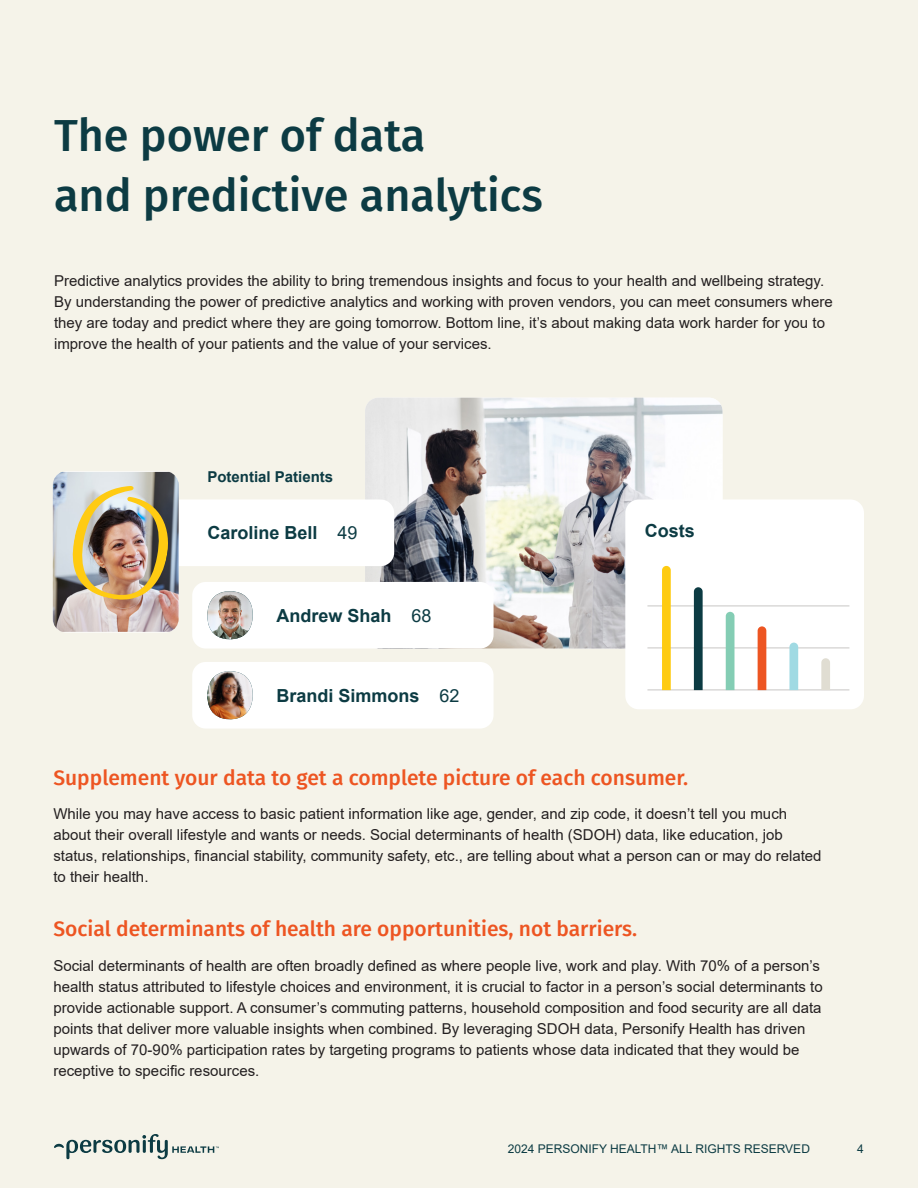
<style>
.page{position:relative;width:918px;height:1188px;background:#f5f3e9}
.page>*{position:absolute;margin:0;border:0;box-sizing:border-box;transform-origin:0 0}
.Heading_2{font:500 45px/60px "Fira Sans";color:#0c3b43}
.Heading_4{font:500 21px "Fira Sans";color:#ed5522}
.Body{font:700 18px "Arial";color:#0c3b43}
.Body-2{font:15px/21px "Arial";color:#231f20}
.Body-3{font:700 15px "Arial";color:#0c3b43}
.t1{font:12px "Arial";color:#0c3b43}
.s1{font-weight:400}
</style>
<div class="page">
<img style="left:365px;top:398px;width:358px;height:251px">
<div style="left:162px;top:500px;width:232px;height:66px;background:#fff;border-radius:14px"></div>
<img style="left:53px;top:472px;width:126px;height:160px">
<img style="left:69px;top:486px;width:103px;height:119px">
<div style="left:192px;top:582px;width:302px;height:67px;background:#fff;border-radius:14px"></div>
<img style="left:207px;top:591px;width:46px;height:49px">
<div style="left:192px;top:662px;width:302px;height:67px;background:#fff;border-radius:14px"></div>
<img style="left:207px;top:671px;width:46px;height:49px">
<div style="left:625px;top:499px;width:239px;height:210px;background:#fff;border-radius:14px"></div>
<hr style="left:647px;top:605px;width:202px;height:2px;background:#dad9d8">
<hr style="left:647px;top:647px;width:202px;height:2px;background:#dad9d8">
<hr style="left:647px;top:689px;width:202px;height:2px;background:#dad9d8">
<svg style="left:662px;top:566px;width:9px;height:124px"></svg>
<svg style="left:694px;top:587px;width:9px;height:103px"></svg>
<svg style="left:726px;top:612px;width:8px;height:78px"></svg>
<svg style="left:758px;top:626px;width:8px;height:64px"></svg>
<svg style="left:789px;top:643px;width:9px;height:47px"></svg>
<svg style="left:821px;top:658px;width:9px;height:31px"></svg>
<svg style="left:54px;top:1134px;width:165px;height:25px"></svg>
<p class="Heading_2" style="left:54px;top:103px;width:490px">The power of data<br>and predictive analytics</p>
<p class="Body-2" style="left:54px;top:270px;width:780px">Predictive analytics provides the ability to bring tremendous insights and focus to your health and wellbeing strategy.<br>By understanding the power of predictive analytics and working with proven vendors, you can meet consumers where they are today and predict where they are going tomorrow. Bottom line, it’s about making data work harder for you to improve the health of your patients and the value of your services.</p>
<p class="Body-3" style="left:207px;top:466px;width:127px">Potential Patients</p>
<p class="Body" style="left:207px;top:520px;width:152px">Caroline Bell <span class="s1">49</span></p>
<p class="Body" style="left:276px;top:603px;width:157px">Andrew Shah <span class="s1">68</span></p>
<p class="Body" style="left:276px;top:683px;width:185px">Brandi Simmons <span class="s1">62</span></p>
<p class="Body" style="left:645px;top:518px;width:52px">Costs</p>
<p class="Heading_4" style="left:53px;top:761px;width:636px">Supplement your data to get a complete picture of each consumer.</p>
<p class="Body-2" style="left:53px;top:803px;width:770px">While you may have access to basic patient information like age, gender, and zip code, it doesn’t tell you much about their overall lifestyle and wants or needs. Social determinants of health (SDOH) data, like education, job status, relationships, financial stability, community safety, etc., are telling about what a person can or may do related to their health.</p>
<p class="Heading_4" style="left:53px;top:912px;width:585px">Social determinants of health are opportunities, not barriers.</p>
<p class="Body-2" style="left:53px;top:955px;width:771px">Social determinants of health are often broadly defined as where people live, work and play. With 70% of a person’s health status attributed to lifestyle choices and environment, it is crucial to factor in a person’s social determinants to provide actionable support. A consumer’s commuting patterns, household composition and food security are all data points that deliver more valuable insights when combined. By leveraging SDOH data, Personify Health has driven upwards of 70-90% participation rates by targeting programs to patients whose data indicated that they would be receptive to specific resources.</p>
<p class="t1" style="left:508px;top:1141px;width:304px">2024 PERSONIFY HEALTH™ ALL RIGHTS RESERVED</p>
<p class="t1" style="left:857px;top:1141px;width:8px">4</p>
</div>
